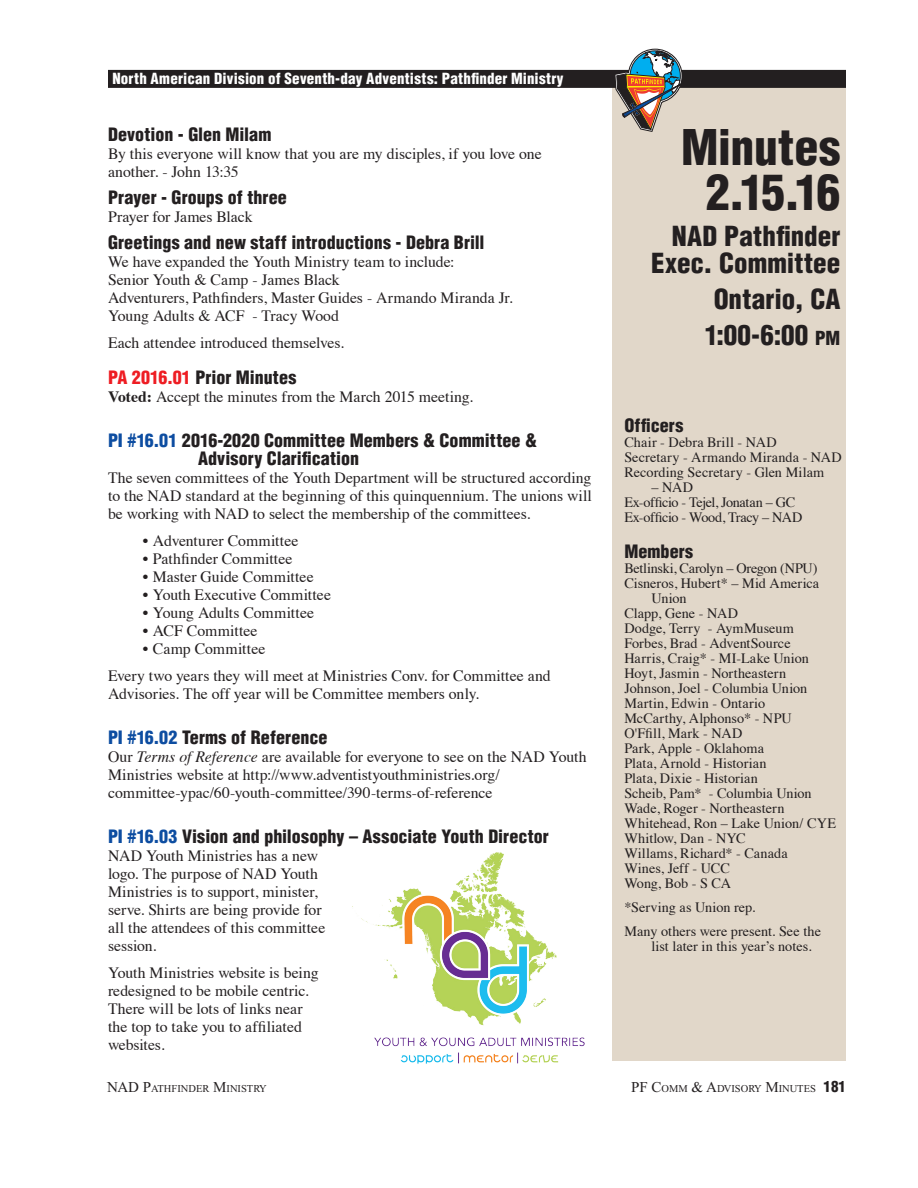
<style>
.page{position:relative;width:918px;height:1188px;background:#fff}
.page>*{position:absolute;margin:0;border:0;box-sizing:border-box;transform-origin:0 0}
.Headline_32_30{font:900 condensed 48px "Helvetica";letter-spacing:-.01em;color:#231f20}
.Subhead_location_18{font:900 condensed 27px/27px "Helvetica";letter-spacing:.005em;color:#231f20;text-align:right}
.Subhead_2_12_12{font:900 condensed 18px/18px "Helvetica";letter-spacing:.005em;color:#231f20}
.Indent_S1_9_5_10{font:900 condensed 18px "Helvetica";letter-spacing:.005em;color:#231f20}
.BT_10_5_12_flush{font:15.75px/18px "Times";color:#231f20}
.BT_10_5_12_flush_no{font:15.75px "Times";color:#231f20}
.Indent_1_10_5_12{font:15.75px "Times";color:#231f20}
.t1{font:900 condensed 15px "Helvetica";letter-spacing:.015em;color:#fff}
.Indent_S1_9_5_10-2{font:14.25px/15px "Times";color:#231f20}
.Indent_S1_9_5_10-3{font:14.25px "Times";letter-spacing:-.02em;color:#231f20}
.Indent_S1_9_5_10-4{font:14.25px "Times";letter-spacing:-.025em;color:#231f20}
.t2{font:10.5px "Times New Roman";color:#231f20}
.s1{color:#ee1d23}
.s2{font-weight:700}
.s3{color:#0d4da1}
.s4{font-style:italic}
.s5{font-size:18.9px}
.s6{font-size:15px}
.s7{font-family:"Helvetica";font-weight:900;font-stretch:condensed;font-size:15px}
</style>
<div class="page">
<div style="left:612px;top:85px;width:233px;height:976px;background:#e1d7c9"></div>
<div style="left:108px;top:70px;width:738px;height:18px;background:#231f20"></div>
<svg style="left:614px;top:49px;width:70px;height:83px"></svg>
<img style="left:352px;top:852px;width:233px;height:212px">
<p class="t1" style="left:112px;top:69px;width:453px">North American Division of Seventh-day Adventists: Pathfinder Ministry</p>
<p class="Subhead_2_12_12" style="left:108px;top:125px;width:165px">Devotion - Glen Milam</p>
<p class="BT_10_5_12_flush" style="left:108px;top:143px;width:435px">By this everyone will know that you are my disciples, if you love one another. - John 13:35</p>
<p class="Indent_S1_9_5_10" style="left:108px;top:186px;width:180px">Prayer - Groups of three</p>
<p class="BT_10_5_12_flush" style="left:108px;top:206px;width:146px">Prayer for James Black</p>
<p class="Indent_S1_9_5_10" style="left:108px;top:231px;width:378px">Greetings and new staff introductions - Debra Brill</p>
<p class="BT_10_5_12_flush_no" style="left:108px;top:247px;width:348px">We have expanded the Youth Ministry team to include:</p>
<p class="BT_10_5_12_flush_no" style="left:108px;top:265px;width:233px">Senior Youth &amp; Camp - James Black</p>
<p class="BT_10_5_12_flush_no" style="left:108px;top:283px;width:406px">Adventurers, Pathfinders, Master Guides - Armando Miranda Jr.</p>
<p class="BT_10_5_12_flush" style="left:108px;top:305px;width:233px">Young Adults &amp; ACF - Tracy Wood</p>
<p class="BT_10_5_12_flush_no" style="left:108px;top:328px;width:238px">Each attendee introduced themselves.</p>
<p class="Subhead_2_12_12" style="left:108px;top:368px;width:190px"><span class="s1">PA 2016.01</span> Prior Minutes</p>
<p class="BT_10_5_12_flush" style="left:108px;top:386px;width:367px"><span class="s2">Voted:</span> Accept the minutes from the March 2015 meeting.</p>
<p class="Subhead_2_12_12" style="left:198px;top:431px;width:341px;text-indent:-90px"><span class="s3">PI #16.01</span> 2016-2020 Committee Members &amp; Committee &amp;<br>Advisory Clarification</p>
<p class="BT_10_5_12_flush" style="left:108px;top:467px;width:485px;text-align:justify">The seven committees of the Youth Department will be structured according to the NAD standard at the beginning of this quinquennium. The unions will be working with NAD to select the membership of the committees.</p>
<p class="Indent_1_10_5_12" style="left:143px;top:526px;width:157px">• Adventurer Committee</p>
<p class="Indent_1_10_5_12" style="left:143px;top:544px;width:151px">• Pathfinder Committee</p>
<p class="Indent_1_10_5_12" style="left:143px;top:562px;width:172px">• Master Guide Committee</p>
<p class="Indent_1_10_5_12" style="left:143px;top:580px;width:190px">• Youth Executive Committee</p>
<p class="Indent_1_10_5_12" style="left:143px;top:598px;width:173px">• Young Adults Committee</p>
<p class="Indent_1_10_5_12" style="left:143px;top:616px;width:116px">• ACF Committee</p>
<p class="Indent_1_10_5_12" style="left:143px;top:634px;width:124px">• Camp Committee</p>
<p class="BT_10_5_12_flush" style="left:108px;top:665px;width:444px">Every two years they will meet at Ministries Conv. for Committee and<br>Advisories. The off year will be Committee members only.</p>
<p class="Subhead_2_12_12" style="left:108px;top:728px;width:221px"><span class="s3">PI #16.02</span> Terms of Reference</p>
<p class="BT_10_5_12_flush" style="left:108px;top:746px;width:480px">Our <span class="s4">Terms of Reference</span> are available for everyone to see on the NAD Youth<br>Ministries website at http://www.adventistyouthministries.org/ committee-ypac/60-youth-committee/390-terms-of-reference</p>
<p class="Subhead_2_12_12" style="left:108px;top:827px;width:442px"><span class="s3">PI #16.03</span> Vision and philosophy – Associate Youth Director</p>
<p class="BT_10_5_12_flush" style="left:108px;top:845px;width:219px">NAD Youth Ministries has a new logo. The purpose of NAD Youth<br>Ministries is to support, minister, serve. Shirts are being provide for all the attendees of this committee session.</p>
<p class="BT_10_5_12_flush" style="left:108px;top:962px;width:212px">Youth Ministries website is being redesigned to be mobile centric.<br>There will be lots of links near the top to take you to affiliated websites.</p>
<p class="Headline_32_30" style="left:681px;top:118px;width:161px">Minutes</p>
<p class="Headline_32_30" style="left:706px;top:163px;width:136px">2.15.16</p>
<p class="Subhead_location_18" style="left:651px;top:223px;width:191px">NAD Pathfinder<br>Exec. Committee</p>
<p class="Subhead_location_18" style="left:714px;top:286px;width:128px">Ontario, CA</p>
<p class="Subhead_location_18" style="left:705px;top:322px;width:137px">1:00-6:00 <span class="s5">pm</span></p>
<p class="Subhead_2_12_12" style="left:624px;top:416px;width:61px">Officers</p>
<p class="Indent_S1_9_5_10-2" style="left:624px;top:434px;width:154px">Chair - Debra Brill - NAD</p>
<p class="Indent_S1_9_5_10-2" style="left:624px;top:449px;width:219px">Secretary - Armando Miranda - NAD</p>
<p class="Indent_S1_9_5_10-2" style="left:624px;top:464px;width:202px">Recording Secretary - Glen Milam</p>
<p class="Indent_S1_9_5_10-2" style="left:651px;top:479px;width:43px">– NAD</p>
<p class="Indent_S1_9_5_10-4" style="left:624px;top:489px;width:173px">Ex-officio - Tejel, Jonatan – GC</p>
<p class="Indent_S1_9_5_10-3" style="left:624px;top:504px;width:180px">Ex-officio - Wood, Tracy – NAD</p>
<p class="Subhead_2_12_12" style="left:624px;top:542px;width:70px">Members</p>
<p class="Indent_S1_9_5_10-3" style="left:624px;top:555px;width:195px">Betlinski, Carolyn – Oregon (NPU)</p>
<p class="Indent_S1_9_5_10-2" style="left:651px;top:575px;width:169px;text-indent:-27px">Cisneros, Hubert* – Mid America<br>Union</p>
<p class="Indent_S1_9_5_10-2" style="left:624px;top:605px;width:115px">Clapp, Gene - NAD</p>
<p class="Indent_S1_9_5_10-2" style="left:624px;top:620px;width:171px">Dodge, Terry - AymMuseum</p>
<p class="Indent_S1_9_5_10-2" style="left:624px;top:635px;width:168px">Forbes, Brad - AdventSource</p>
<p class="Indent_S1_9_5_10-2" style="left:624px;top:650px;width:186px">Harris, Craig* - MI-Lake Union</p>
<p class="Indent_S1_9_5_10-2" style="left:624px;top:665px;width:163px">Hoyt, Jasmin - Northeastern</p>
<p class="Indent_S1_9_5_10-2" style="left:624px;top:680px;width:184px">Johnson, Joel - Columbia Union</p>
<p class="Indent_S1_9_5_10-2" style="left:624px;top:695px;width:142px">Martin, Edwin - Ontario</p>
<p class="Indent_S1_9_5_10-2" style="left:624px;top:710px;width:169px">McCarthy, Alphonso* - NPU</p>
<p class="Indent_S1_9_5_10-2" style="left:624px;top:725px;width:119px">O'Ffill, Mark - NAD</p>
<p class="Indent_S1_9_5_10-2" style="left:624px;top:740px;width:141px">Park, Apple - Oklahoma</p>
<p class="Indent_S1_9_5_10-2" style="left:624px;top:755px;width:144px">Plata, Arnold - Historian</p>
<p class="Indent_S1_9_5_10-2" style="left:624px;top:770px;width:135px">Plata, Dixie - Historian</p>
<p class="Indent_S1_9_5_10-2" style="left:624px;top:785px;width:189px">Scheib, Pam* - Columbia Union</p>
<p class="Indent_S1_9_5_10-2" style="left:624px;top:800px;width:162px">Wade, Roger - Northeastern</p>
<p class="Indent_S1_9_5_10-2" style="left:624px;top:815px;width:213px">Whitehead, Ron – Lake Union/ CYE</p>
<p class="Indent_S1_9_5_10-2" style="left:624px;top:830px;width:123px">Whitlow, Dan - NYC</p>
<p class="Indent_S1_9_5_10-2" style="left:624px;top:845px;width:165px">Willams, Richard* - Canada</p>
<p class="Indent_S1_9_5_10-2" style="left:624px;top:860px;width:107px">Wines, Jeff - UCC</p>
<p class="Indent_S1_9_5_10-2" style="left:624px;top:875px;width:108px">Wong, Bob - S CA</p>
<p class="Indent_S1_9_5_10-2" style="left:624px;top:899px;width:132px">*Serving as Union rep.</p>
<p class="Indent_S1_9_5_10-2" style="left:651px;top:923px;width:171px;text-indent:-27px">Many others were present. See the list later in this year’s notes.</p>
<p class="t2" style="left:107px;top:1083px;width:161px"><span class="s6">NAD P</span>ATHFINDER <span class="s6">M</span>INISTRY</p>
<p class="t2" style="left:631px;top:1083px;width:216px"><span class="s6">PF C</span>OMM <span class="s6">&amp; A</span>DVISORY <span class="s6">M</span>INUTES <span class="s7">181</span></p>
</div>
